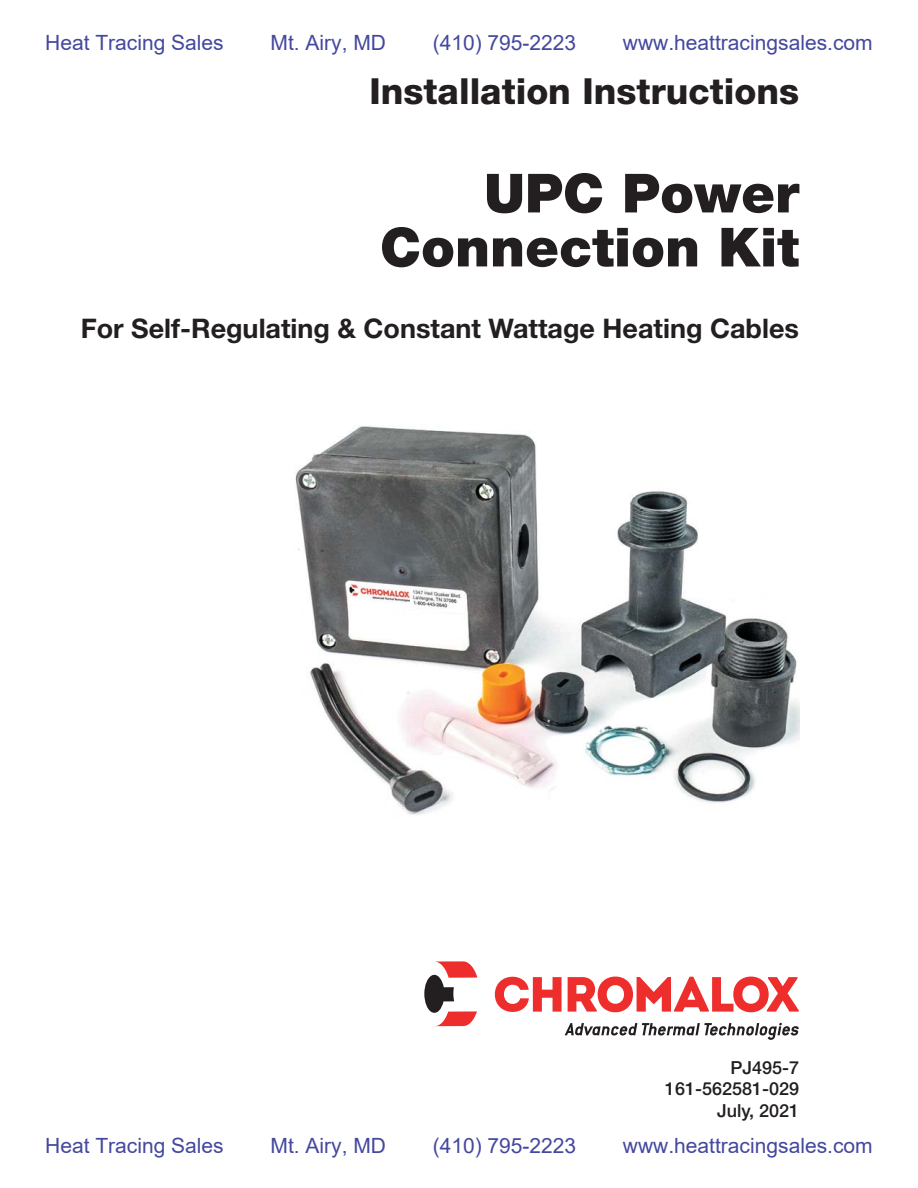
<style>
.page{position:relative;width:918px;height:1188px;background:#fff}
.page>*{position:absolute;margin:0;border:0;box-sizing:border-box;transform-origin:0 0}
.t1{font:900 54px/54px "Helvetica Neue";color:#231f20;text-align:right}
.t2{font:800 36px "Helvetica Neue";color:#231f20}
.t3{font:700 27px "Helvetica Neue";color:#231f20}
.t4{font:21px "Arial";color:#44489e}
.t5{font:500 18px/21.6px "Helvetica Neue";color:#231f20;text-align:right}
</style>
<div class="page">
<svg style="left:424px;top:961px;width:53px;height:65px"></svg>
<svg style="left:495px;top:976px;width:304px;height:64px"></svg>
<img style="left:295px;top:426px;width:504px;height:389px">
<p class="t4" style="left:45px;top:31px;width:180px">Heat Tracing Sales</p>
<p class="t4" style="left:271px;top:31px;width:117px">Mt. Airy, MD</p>
<p class="t4" style="left:433px;top:31px;width:145px">(410) 795-2223</p>
<p class="t4" style="left:623px;top:31px;width:251px">www.heattracingsales.com</p>
<h2 class="t2" style="left:370px;top:79px;width:431px">Installation Instructions</h2>
<h1 class="t1" style="left:380px;top:171px;width:421px">UPC Power<br>Connection Kit</h1>
<p class="t3" style="left:81px;top:319px;width:720px">For Self-Regulating &amp; Constant Wattage Heating Cables</p>
<p class="t5" style="left:665px;top:1058px;width:136px">PJ495-7<br>161-562581-029<br>July, 2021</p>
<p class="t4" style="left:45px;top:1134px;width:180px">Heat Tracing Sales</p>
<p class="t4" style="left:271px;top:1134px;width:117px">Mt. Airy, MD</p>
<p class="t4" style="left:433px;top:1134px;width:145px">(410) 795-2223</p>
<p class="t4" style="left:623px;top:1134px;width:251px">www.heattracingsales.com</p>
</div>
